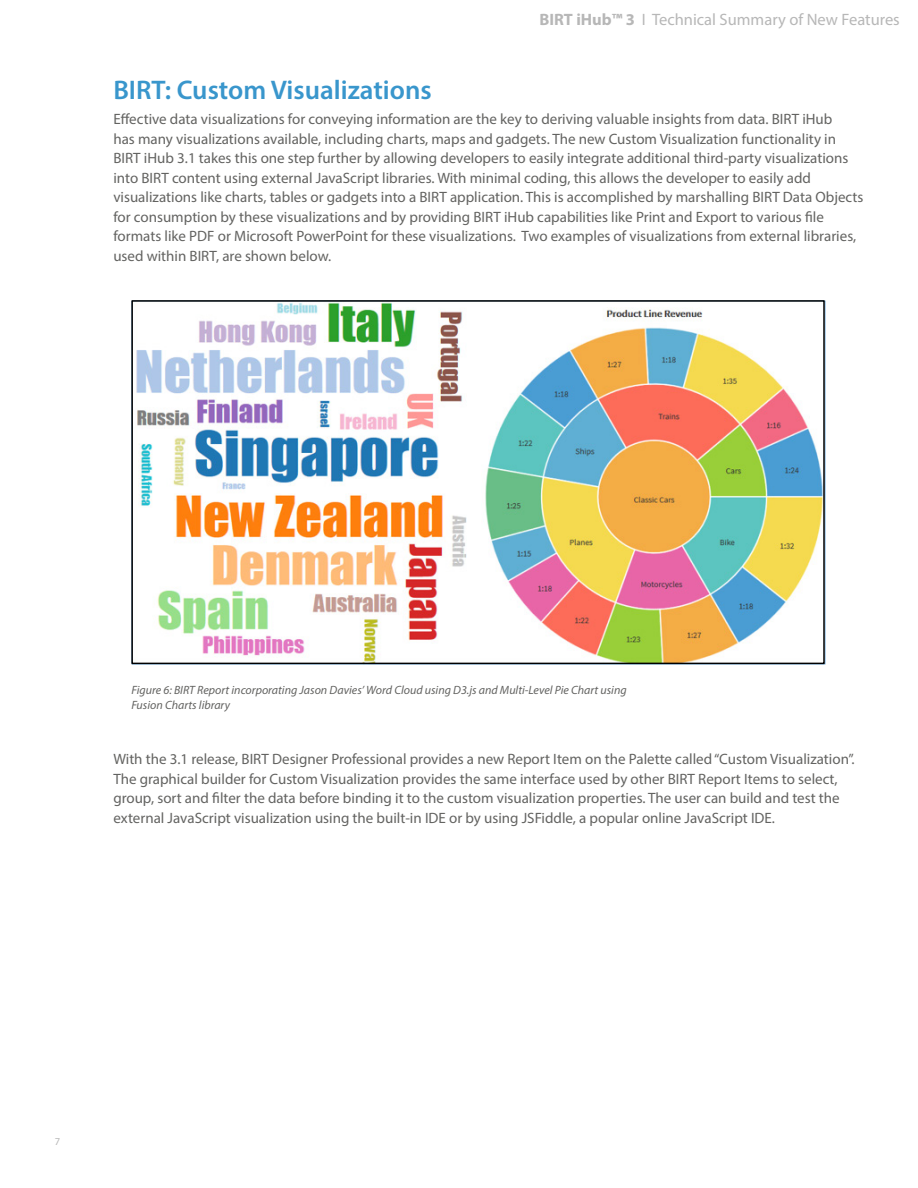
<style>
.page{position:relative;width:918px;height:1188px;background:#fff}
.page>*{position:absolute;margin:0;border:0;box-sizing:border-box;transform-origin:0 0}
.t1{font:600 27px "Myriad Pro";color:#3996cc}
.t2{font:16.5px "Myriad Pro";color:#b7b7b7}
.t3{font:15px/19.5px "Myriad Pro";color:#636361}
.t4{font:italic 12px/15px "Myriad Pro";color:#636361}
.t5{font:10.5px "Myriad Pro";color:#b7b7b7}
.s1{font-weight:700}
</style>
<div class="page">
<img style="left:136px;top:303px;width:686px;height:358px">
<div style="left:131px;top:300px;width:694px;height:364px;border:2px solid #000"></div>
<p class="t2" style="left:540px;top:9px;width:362px"><span class="s1">BIRT iHub™ 3</span> I Technical Summary of New Features</p>
<h1 class="t1" style="left:113px;top:73px;width:320px">BIRT: Custom Visualizations</h1>
<p class="t3" style="left:113px;top:109px;width:751px">Effective data visualizations for conveying information are the key to deriving valuable insights from data. BIRT iHub<br>has many visualizations available, including charts, maps and gadgets. The new Custom Visualization functionality in BIRT iHub 3.1 takes this one step further by allowing developers to easily integrate additional third-party visualizations into BIRT content using external JavaScript libraries. With minimal coding, this allows the developer to easily add visualizations like charts, tables or gadgets into a BIRT application. This is accomplished by marshalling BIRT Data Objects for consumption by these visualizations and by providing BIRT iHub capabilities like Print and Export to various file formats like PDF or Microsoft PowerPoint for these visualizations. Two examples of visualizations from external libraries, used within BIRT, are shown below.</p>
<p class="t4" style="left:131px;top:682px;width:497px">Figure 6: BIRT Report incorporating Jason Davies’ Word Cloud using D3.js and Multi-Level Pie Chart using<br>Fusion Charts library</p>
<p class="t3" style="left:113px;top:749px;width:743px">With the 3.1 release, BIRT Designer Professional provides a new Report Item on the Palette called “Custom Visualization”.<br>The graphical builder for Custom Visualization provides the same interface used by other BIRT Report Items to select, group, sort and filter the data before binding it to the custom visualization properties. The user can build and test the external JavaScript visualization using the built-in IDE or by using JSFiddle, a popular online JavaScript IDE.</p>
<p class="t5" style="left:55px;top:1135px;width:7px">7</p>
</div>
